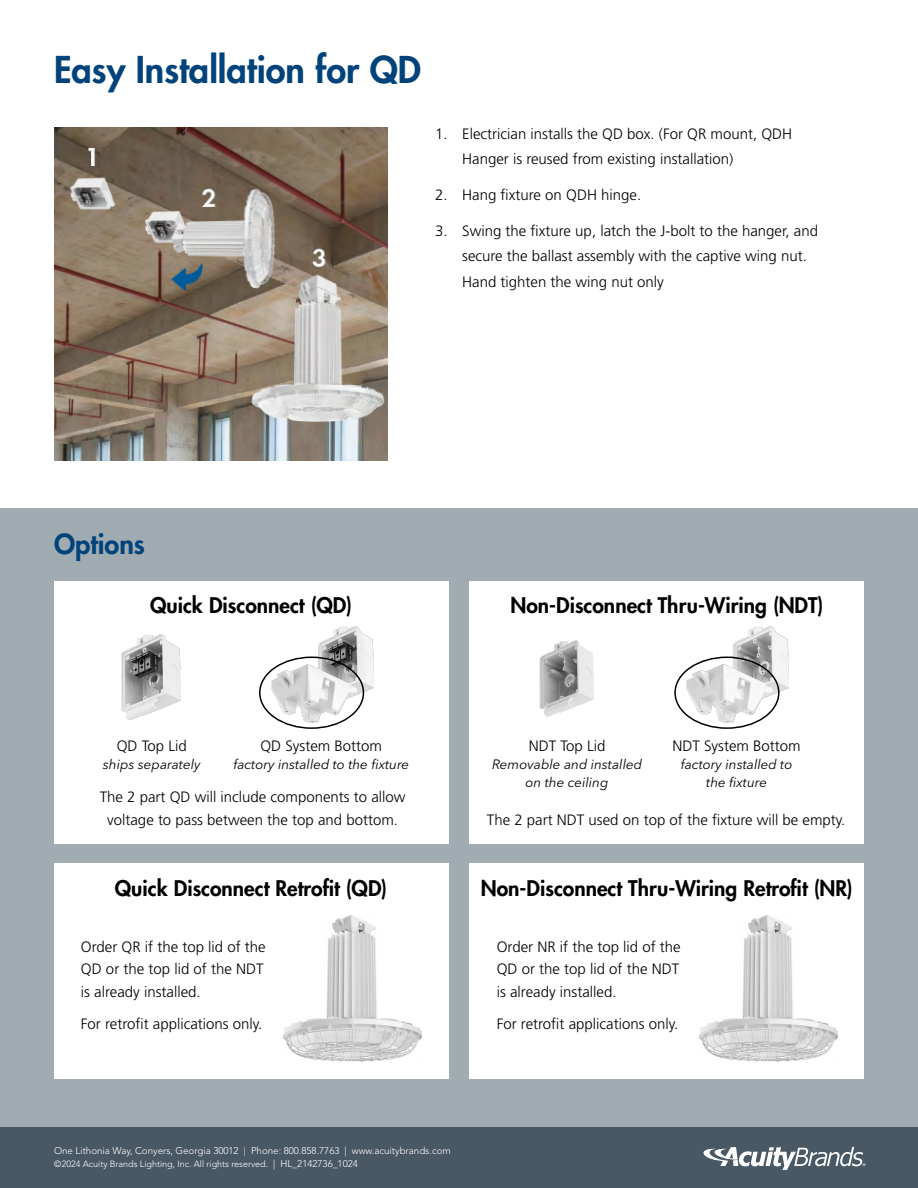
<style>
.page{position:relative;width:918px;height:1188px;background:#fff}
.page>*{position:absolute;margin:0;border:0;box-sizing:border-box;transform-origin:0 0}
.t1{font:800 36px "Futura Std";color:#00437b}
.t2{font:800 27px "Futura Std";color:#00437b}
.t3{font:800 21px "Futura Std";color:#000}
.t4{font:300 15px/22.5px "Frutiger LT Std";color:#000}
.t5{font:italic 13.5px/18px "Avenir Next LT Pro";color:#000;text-align:center}
.t6{font:300 9.75px "Avenir LT Std";color:#fff}
.t7{font:300 9px "Avenir LT Std";color:#fff}
.s1{font-size:9.75px}
</style>
<div class="page">
<div style="left:0;top:1127px;width:918px;height:61px;background:#485865"></div>
<div style="left:0;top:508px;width:918px;height:619px;background:#a1abb2"></div>
<svg style="left:704px;top:1147px;width:161px;height:23px"></svg>
<img style="left:54px;top:128px;width:334px;height:332px">
<div style="left:54px;top:581px;width:394px;height:263px;background:#fff"></div>
<div style="left:54px;top:863px;width:394px;height:216px;background:#fff"></div>
<div style="left:470px;top:581px;width:394px;height:263px;background:#fff"></div>
<div style="left:470px;top:863px;width:394px;height:216px;background:#fff"></div>
<img style="left:282px;top:916px;width:140px;height:146px">
<img style="left:698px;top:916px;width:139px;height:146px">
<img style="left:121px;top:635px;width:60px;height:85px">
<img style="left:539px;top:640px;width:55px;height:77px">
<img style="left:271px;top:627px;width:102px;height:95px">
<img style="left:686px;top:627px;width:102px;height:95px">
<div style="left:259px;top:657px;width:105px;height:72px;border:2px solid #000;border-radius:50%"></div>
<div style="left:674px;top:657px;width:106px;height:72px;border:2px solid #000;border-radius:50%"></div>
<h1 class="t1" style="left:54px;top:47px;width:369px">Easy Installation for QD</h1>
<p class="t4" style="left:462px;top:121px;width:332px;line-height:25.5px;text-indent:-27px">1. Electrician installs the QD box. (For QR mount, QDH<br>Hanger is reused from existing installation)</p>
<p class="t4" style="left:435px;top:184px;width:207px">2. Hang fixture on QDH hinge.</p>
<p class="t4" style="left:462px;top:218px;width:357px;line-height:25.5px;text-indent:-27px">3. Swing the fixture up, latch the J-bolt to the hanger, and secure the ballast assembly with the captive wing nut.<br>Hand tighten the wing nut only</p>
<h2 class="t2" style="left:54px;top:527px;width:93px">Options</h2>
<h3 class="t3" style="left:150px;top:592px;width:203px">Quick Disconnect (QD)</h3>
<h3 class="t3" style="left:510px;top:592px;width:314px">Non-Disconnect Thru-Wiring (NDT)</h3>
<p class="t4" style="left:117px;top:735px;width:72px">QD Top Lid</p>
<p class="t5" style="left:103px;top:755px;width:99px">ships separately</p>
<p class="t4" style="left:260px;top:735px;width:123px">QD System Bottom</p>
<p class="t5" style="left:233px;top:755px;width:177px">factory installed to the fixture</p>
<p class="t4" style="left:100px;top:786px;width:307px;text-align:center">The 2 part QD will include components to allow voltage to pass between the top and bottom.</p>
<p class="t4" style="left:529px;top:735px;width:78px">NDT Top Lid</p>
<p class="t5" style="left:492px;top:755px;width:152px">Removable and installed on the ceiling</p>
<p class="t4" style="left:672px;top:735px;width:130px">NDT System Bottom</p>
<p class="t5" style="left:681px;top:755px;width:113px">factory installed to the fixture</p>
<p class="t4" style="left:487px;top:809px;width:360px">The 2 part NDT used on top of the fixture will be empty.</p>
<h3 class="t3" style="left:115px;top:875px;width:274px">Quick Disconnect Retrofit (QD)</h3>
<h3 class="t3" style="left:481px;top:875px;width:374px">Non-Disconnect Thru-Wiring Retrofit (NR)</h3>
<p class="t4" style="left:81px;top:936px;width:186px">Order QR if the top lid of the<br>QD or the top lid of the NDT is already installed.</p>
<p class="t4" style="left:81px;top:1013px;width:183px">For retrofit applications only.</p>
<p class="t4" style="left:497px;top:936px;width:185px;text-align:justify">Order NR if the top lid of the QD or the top lid of the NDT is already installed.</p>
<p class="t4" style="left:497px;top:1013px;width:183px">For retrofit applications only.</p>
<p class="t6" style="left:54px;top:1145px;width:398px">One Lithonia Way, Conyers, Georgia 30012 | Phone: 800.858.7763 | www.acuitybrands.com</p>
<p class="t7" style="left:54px;top:1158px;width:305px">©2024 Acuity Brands Lighting, Inc. All rights reserved. <span class="s1">| HL_2142736_1024</span></p>
</div>
